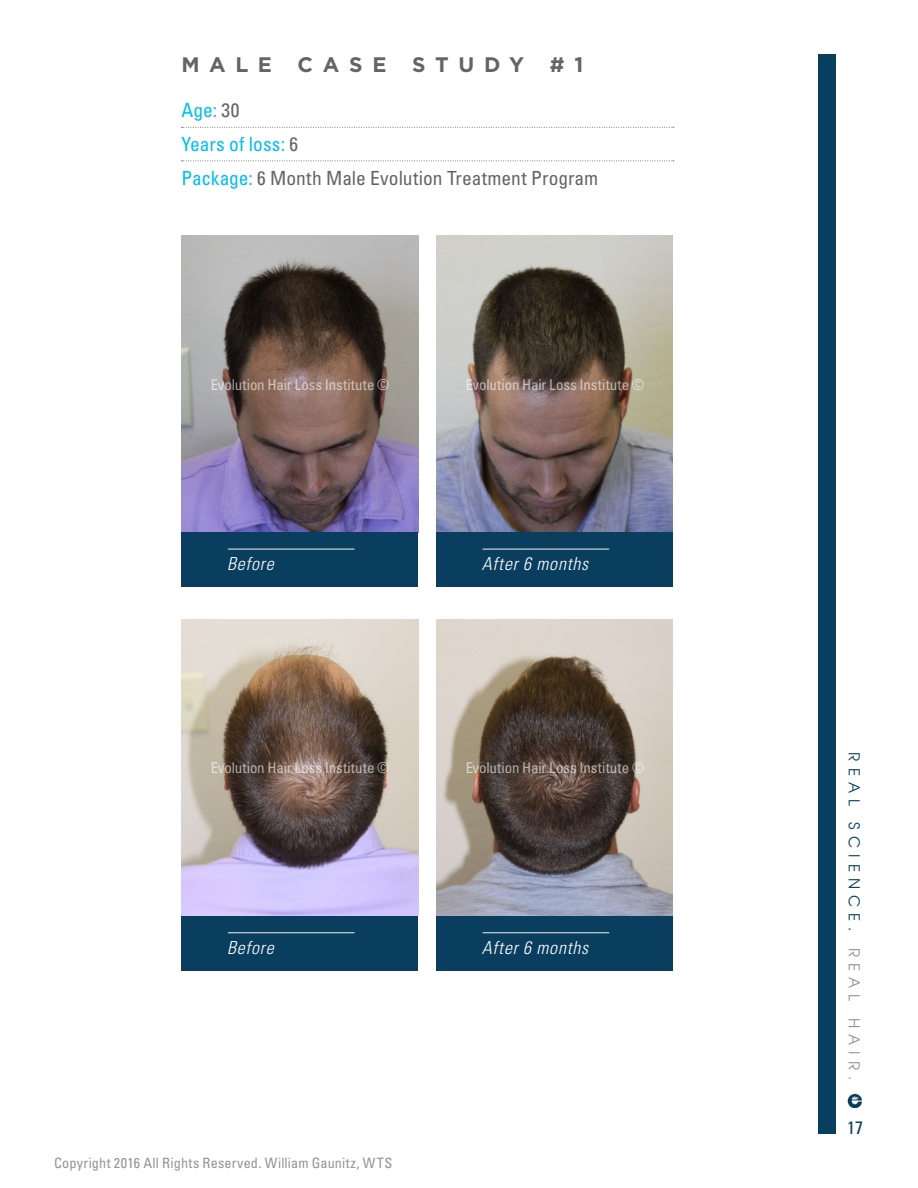
<style>
.page{position:relative;width:918px;height:1188px;background:#fff}
.page>*{position:absolute;margin:0;border:0;box-sizing:border-box;transform-origin:0 0}
.t1{font:700 21px "Gotham";letter-spacing:.46em;color:#636466}
.t2{font:condensed 19.5px/33.6px "Univers";color:#636466}
.t3{font:italic 300 condensed 18px "Univers";letter-spacing:.04em;color:#fff}
.t4{font:condensed 18px "Univers";color:#0a3e5e}
.t5{font:condensed 15px "Univers";letter-spacing:-.005em;color:#fff}
.t6{font:15px "Avant Garde";letter-spacing:.415em;color:#0a3e5e}
.t7{font:condensed 14.25px "Univers";letter-spacing:.01em;color:#929495}
.s1{color:#00bdf2}
.s2{color:#929495}
</style>
<div class="page">
<div style="left:818px;top:54px;width:18px;height:1080px;background:#0a3e5e"></div>
<img style="left:848px;top:1094px;width:14px;height:14px">
<svg style="left:181px;top:127px;width:493px;height:1px"></svg>
<svg style="left:181px;top:160px;width:493px;height:1px"></svg>
<img style="left:181px;top:236px;width:237px;height:296px">
<img style="left:181px;top:619px;width:237px;height:297px">
<img style="left:436px;top:236px;width:237px;height:296px">
<img style="left:436px;top:619px;width:237px;height:297px">
<div style="left:181px;top:532px;width:237px;height:55px;background:#0a3e5e"></div>
<div style="left:181px;top:916px;width:237px;height:55px;background:#0a3e5e"></div>
<div style="left:436px;top:532px;width:237px;height:55px;background:#0a3e5e"></div>
<div style="left:436px;top:916px;width:237px;height:55px;background:#0a3e5e"></div>
<hr style="left:228px;top:932px;width:126px;height:1px;background:#f3f2f2">
<hr style="left:228px;top:549px;width:126px;height:1px;background:#f3f2f2">
<hr style="left:483px;top:932px;width:126px;height:1px;background:#f3f2f2">
<hr style="left:483px;top:549px;width:126px;height:1px;background:#f3f2f2">
<h1 class="t1" style="left:181px;top:50px;width:403px">MALE CASE STUDY #1</h1>
<h2 class="t2" style="left:181px;top:93px;width:418px"><span class="s1">Age:</span> 30<br><span class="s1">Years of loss:</span> 6<br><span class="s1">Package:</span> 6 Month Male Evolution Treatment Program</h2>
<p class="t5" style="left:210px;top:375px;width:180px">Evolution Hair Loss Institute ©</p>
<p class="t5" style="left:465px;top:375px;width:180px">Evolution Hair Loss Institute ©</p>
<p class="t3" style="left:227px;top:553px;width:48px">Before</p>
<p class="t3" style="left:482px;top:552px;width:108px">After 6 months</p>
<p class="t5" style="left:210px;top:758px;width:180px">Evolution Hair Loss Institute ©</p>
<p class="t5" style="left:465px;top:758px;width:180px">Evolution Hair Loss Institute ©</p>
<p class="t3" style="left:227px;top:937px;width:48px">Before</p>
<p class="t3" style="left:482px;top:937px;width:108px">After 6 months</p>
<p class="t7" style="left:54px;top:1154px;width:340px">Copyright 2016 All Rights Reserved. William Gaunitz, WTS</p>
<p class="t6" style="left:864px;top:752px;width:329px;rotate:90deg">REAL SCIENCE. <span class="s2">REAL HAIR.</span></p>
<p class="t4" style="left:847px;top:1116px;width:17px">17</p>
</div>
